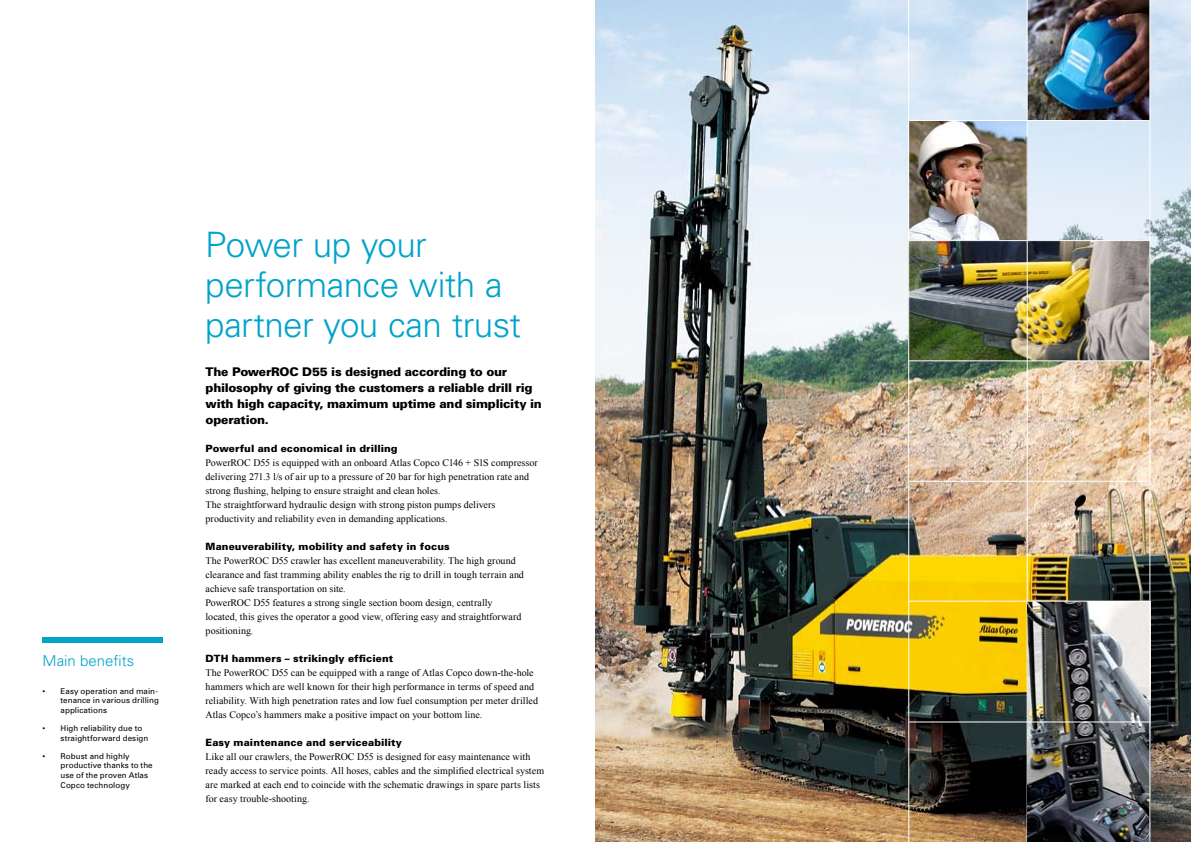
<style>
.page{position:relative;width:1191px;height:842px;background:#fff}
.page>*{position:absolute;margin:0;border:0;box-sizing:border-box;transform-origin:0 0}
.t1{font:300 35px/40px "Univers";letter-spacing:-.02em;color:#00a3c9}
.t2{font:300 15px "Univers";color:#00a3c9}
.t3{font:900 12px/16px "Univers";letter-spacing:-.02em;color:#000}
.t4{font:10px/14px "Times New Roman";letter-spacing:.005em;color:#000}
.t5{font:900 10px "Univers";letter-spacing:.01em;color:#000}
.t6{font:8px/9.6px "Univers";letter-spacing:.005em;color:#000}
</style>
<div class="page">
<img style="left:595px;top:0;width:596px;height:842px">
<div style="left:43px;top:638px;width:120px;height:5px;background:#00a3c9"></div>
<img style="left:1028px;top:0;width:121px;height:120px">
<img style="left:909px;top:121px;width:118px;height:119px">
<img style="left:909px;top:241px;width:240px;height:120px">
<hr style="left:908px;top:240px;width:242px;height:1px;background:#fff">
<hr style="left:908px;top:361px;width:242px;height:1px;background:#fff">
<hr style="left:909px;top:481px;width:240px;height:1px;background:#fff">
<hr style="left:1027px;top:0;width:1px;height:842px;background:#fff">
<hr style="left:908px;top:0;width:1px;height:842px;background:#fff">
<img style="left:1027px;top:602px;width:122px;height:240px">
<hr style="left:909px;top:601px;width:240px;height:1px;background:#fff">
<hr style="left:909px;top:722px;width:240px;height:1px;background:#fff">
<hr style="left:909px;top:120px;width:240px;height:1px;background:#fff">
<hr style="left:1149px;top:0;width:1px;height:842px;background:#fff">
<h2 class="t2" style="left:43px;top:652px;width:93px">Main benefits</h2>
<p class="t6" style="left:61px;top:686px;width:100px;text-align:justify;text-indent:-18px">• Easy operation and main&shy;tenance in various drilling applications</p>
<p class="t6" style="left:61px;top:723px;width:89px;text-indent:-18px">• High reliability due to straightforward design</p>
<p class="t6" style="left:61px;top:751px;width:94px;text-indent:-18px">• Robust and highly productive thanks to the use of the proven Atlas<br>Copco technology</p>
<h1 class="t1" style="left:205px;top:225px;width:317px">Power up your performance with a partner you can trust</h1>
<p class="t3" style="left:206px;top:363px;width:338px">The PowerROC D55 is designed according to our philosophy of giving the customers a reliable drill rig with high capacity, maximum uptime and simplicity in operation.</p>
<p class="t5" style="left:206px;top:442px;width:193px">Powerful and economical in drilling</p>
<p class="t4" style="left:206px;top:455px;width:334px">PowerROC D55 is equipped with an onboard Atlas Copco C146 + S1S compressor delivering 271.3 l/s of air up to a pressure of 20 bar for high penetration rate and strong flushing, helping to ensure straight and clean holes.<br>The straightforward hydraulic design with strong piston pumps delivers productivity and reliability even in demanding applications.</p>
<p class="t5" style="left:206px;top:540px;width:246px">Maneuverability, mobility and safety in focus</p>
<p class="t4" style="left:206px;top:553px;width:320px">The PowerROC D55 crawler has excellent maneuverability. The high ground clearance and fast tramming ability enables the rig to drill in tough terrain and achieve safe transportation on site.<br>PowerROC D55 features a strong single section boom design, centrally located, this gives the operator a good view, offering easy and straightforward positioning.</p>
<p class="t5" style="left:206px;top:652px;width:189px">DTH hammers – strikingly efficient</p>
<p class="t4" style="left:206px;top:665px;width:334px">The PowerROC D55 can be equipped with a range of Atlas Copco down-the-hole hammers which are well known for their high performance in terms of speed and reliability. With high penetration rates and low fuel consumption per meter drilled Atlas Copco’s hammers make a positive impact on your bottom line.</p>
<p class="t5" style="left:206px;top:736px;width:198px">Easy maintenance and serviceability</p>
<p class="t4" style="left:206px;top:749px;width:340px">Like all our crawlers, the PowerROC D55 is designed for easy maintenance with ready access to service points. All hoses, cables and the simplified electrical system are marked at each end to coincide with the schematic drawings in spare parts lists for easy trouble-shooting.</p>
</div>
